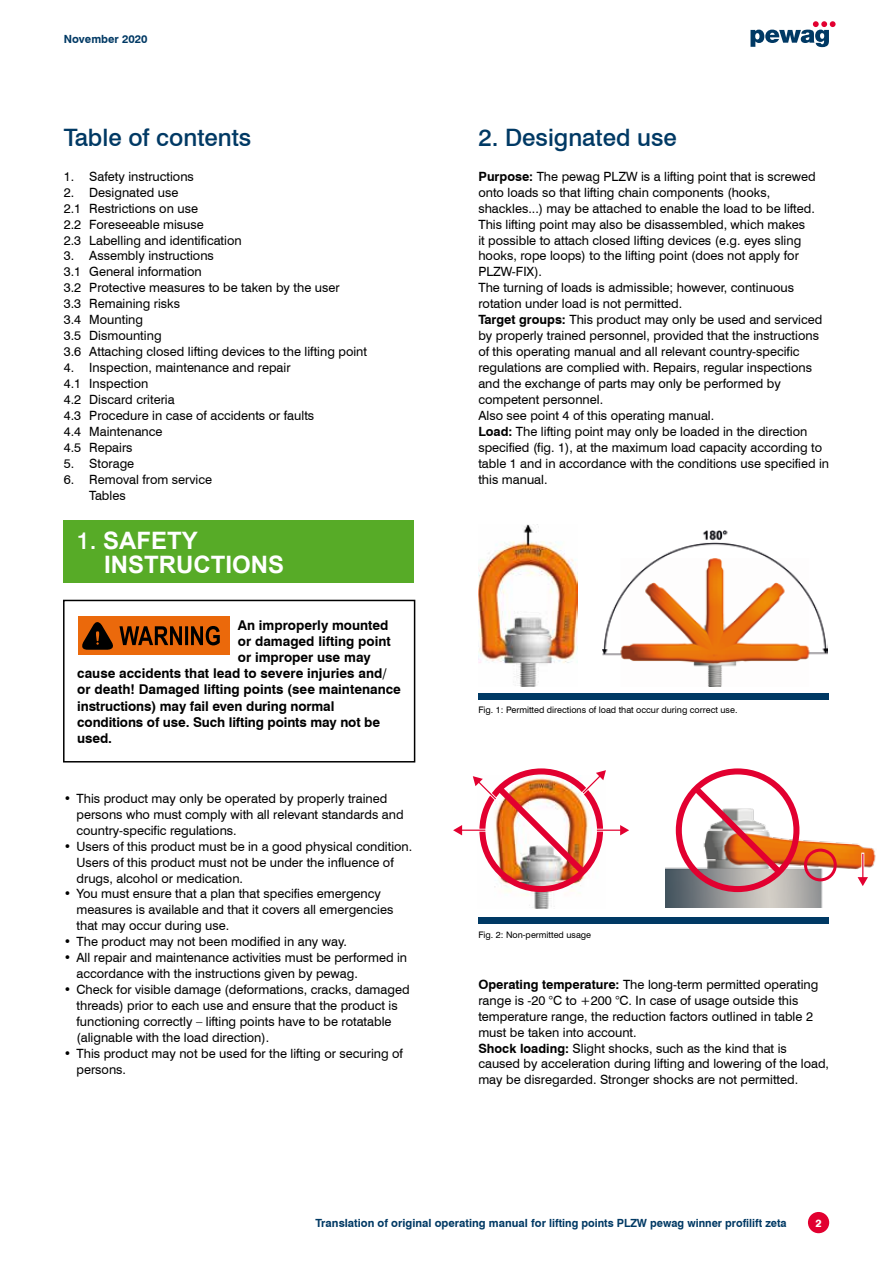
<style>
.page{position:relative;width:893px;height:1263px;background:#fff}
.page>*{position:absolute;margin:0;border:0;box-sizing:border-box;transform-origin:0 0}
.t1{font:500 24px "Swiss 721 BT";color:#003964}
.t2{font:700 24px/24px "Arial";color:#fff}
.t3{font:700 13.5px "Swiss 721 BT";color:#000}
.t4{font:12.75px/15.9px "Swiss 721 BT";color:#000}
.t5{font:700 11.25px "Swiss 721 BT";color:#003964}
.t6{font:800 10.5px "Swiss 721 BT";color:#fff}
.t7{font:9px "Swiss 721 BT";color:#000}
.s1{font-family:"Swiss 721 BT";font-weight:500}
.s2{font-weight:700}
</style>
<div class="page">
<svg style="left:750px;top:21px;width:86px;height:26px"></svg>
<div style="left:808px;top:1212px;width:21px;height:21px;background:#e20030;border-radius:50%"></div>
<img style="left:522px;top:892px;width:29px;height:17px">
<img style="left:453px;top:768px;width:176px;height:124px">
<img style="left:665px;top:823px;width:211px;height:85px">
<svg style="left:676px;top:768px;width:123px;height:124px"></svg>
<svg style="left:854px;top:852px;width:17px;height:38px"></svg>
<div style="left:804px;top:849px;width:33px;height:32px;border:3px solid #e20030;border-radius:50%"></div>
<img style="left:602px;top:530px;width:226px;height:157px">
<div style="left:478px;top:693px;width:351px;height:7px;background:#003964"></div>
<img style="left:478px;top:524px;width:99px;height:162px">
<div style="left:478px;top:917px;width:351px;height:7px;background:#003964"></div>
<div style="left:64px;top:520px;width:350px;height:63px;background:#57ab27"></div>
<div style="left:63px;top:600px;width:352px;height:162px;border:2px solid #000"></div>
<div style="left:78px;top:616px;width:151px;height:39px;background:#eb690b"></div>
<svg style="left:82px;top:622px;width:138px;height:28px"></svg>
<p class="t5" style="left:64px;top:32px;width:85px">November 2020</p>
<h1 class="t1" style="left:64px;top:123px;width:189px">Table of contents</h1>
<p class="t4" style="left:64px;top:168px;width:132px">1. Safety instructions</p>
<p class="t4" style="left:64px;top:184px;width:179px">2. Designated use<br>2.1 Restrictions on use<br>2.2 Foreseeable misuse<br>2.3 Labelling and identification</p>
<p class="t4" style="left:64px;top:248px;width:305px">3. Assembly instructions<br>3.1 General information<br>3.2 Protective measures to be taken by the user<br>3.3 Remaining risks<br>3.4 Mounting<br>3.5 Dismounting<br>3.6 Attaching closed lifting devices to the lifting point</p>
<p class="t4" style="left:64px;top:360px;width:252px">4. Inspection, maintenance and repair<br>4.1 Inspection<br>4.2 Discard criteria<br>4.3 Procedure in case of accidents or faults<br>4.4 Maintenance<br>4.5 Repairs</p>
<p class="t4" style="left:64px;top:455px;width:72px">5. Storage</p>
<p class="t4" style="left:89px;top:471px;width:124px;text-indent:-26px">6. Removal from service<br>Tables</p>
<h1 class="t2" style="left:104px;top:528px;width:181px;text-indent:-28px"><span class="s1">1.</span> SAFETY<br>INSTRUCTIONS</h1>
<p class="t3" style="left:238px;top:616px;width:152px">An improperly mounted</p>
<p class="t3" style="left:238px;top:633px;width:154px">or damaged lifting point</p>
<p class="t3" style="left:238px;top:649px;width:135px">or improper use may</p>
<p class="t3" style="left:77px;top:665px;width:311px">cause accidents that lead to severe injuries and/</p>
<p class="t3" style="left:77px;top:681px;width:325px">or death! Damaged lifting points (see maintenance</p>
<p class="t3" style="left:77px;top:697px;width:259px">instructions) may fail even during normal</p>
<p class="t3" style="left:77px;top:714px;width:304px">conditions of use. Such lifting points may not be</p>
<p class="t3" style="left:77px;top:730px;width:36px">used.</p>
<p class="t4" style="left:77px;top:790px;width:329px;text-indent:-13px">• This product may only be operated by properly trained persons who must comply with all relevant standards and country-specific regulations.</p>
<p class="t4" style="left:77px;top:838px;width:337px;text-indent:-13px">• Users of this product must be in a good physical condition.<br>Users of this product must not be under the influence of drugs, alcohol or medication.</p>
<p class="t4" style="left:77px;top:886px;width:318px;text-indent:-13px">• You must ensure that a plan that specifies emergency measures is available and that it covers all emergencies that may occur during use.</p>
<p class="t4" style="left:64px;top:934px;width:285px">• The product may not been modified in any way.</p>
<p class="t4" style="left:77px;top:950px;width:332px;text-indent:-13px">• All repair and maintenance activities must be performed in accordance with the instructions given by pewag.</p>
<p class="t4" style="left:77px;top:981px;width:335px;text-indent:-13px">• Check for visible damage (deformations, cracks, damaged threads) prior to each use and ensure that the product is functioning correctly – lifting points have to be rotatable (alignable with the load direction).</p>
<p class="t4" style="left:77px;top:1045px;width:328px;text-indent:-13px">• This product may not be used for the lifting or securing of persons.</p>
<h1 class="t1" style="left:478px;top:123px;width:200px">2. Designated use</h1>
<p class="t4" style="left:478px;top:168px;width:352px"><span class="s2">Purpose:</span> The pewag PLZW is a lifting point that is screwed onto loads so that lifting chain components (hooks, shackles...) may be attached to enable the load to be lifted.<br>This lifting point may also be disassembled, which makes<br>it possible to attach closed lifting devices (e.g. eyes sling hooks, rope loops) to the lifting point (does not apply for PLZW-FIX).<br>The turning of loads is admissible; however, continuous rotation under load is not permitted.<br><span class="s2">Target groups:</span> This product may only be used and serviced by properly trained personnel, provided that the instructions of this operating manual and all relevant country-specific regulations are complied with. Repairs, regular inspections and the exchange of parts may only be performed by competent personnel.<br>Also see point 4 of this operating manual.<br><span class="s2">Load:</span> The lifting point may only be loaded in the direction specified (fig. 1), at the maximum load capacity according to table 1 and in accordance with the conditions use specified in this manual.</p>
<p class="t7" style="left:478px;top:705px;width:261px">Fig. 1: Permitted directions of load that occur during correct use.</p>
<p class="t7" style="left:478px;top:929px;width:114px">Fig. 2: Non-permitted usage</p>
<p class="t4" style="left:478px;top:976px;width:352px"><span class="s2">Operating temperature:</span> The long-term permitted operating range is -20 °C to +200 °C. In case of usage outside this temperature range, the reduction factors outlined in table 2 must be taken into account.<br><span class="s2">Shock loading:</span> Slight shocks, such as the kind that is caused by acceleration during lifting and lowering of the load, may be disregarded. Stronger shocks are not permitted.</p>
<p class="t5" style="left:316px;top:1216px;width:473px">Translation of original operating manual for lifting points PLZW pewag winner profilift zeta</p>
<p class="t6" style="left:815px;top:1216px;width:8px">2</p>
</div>
